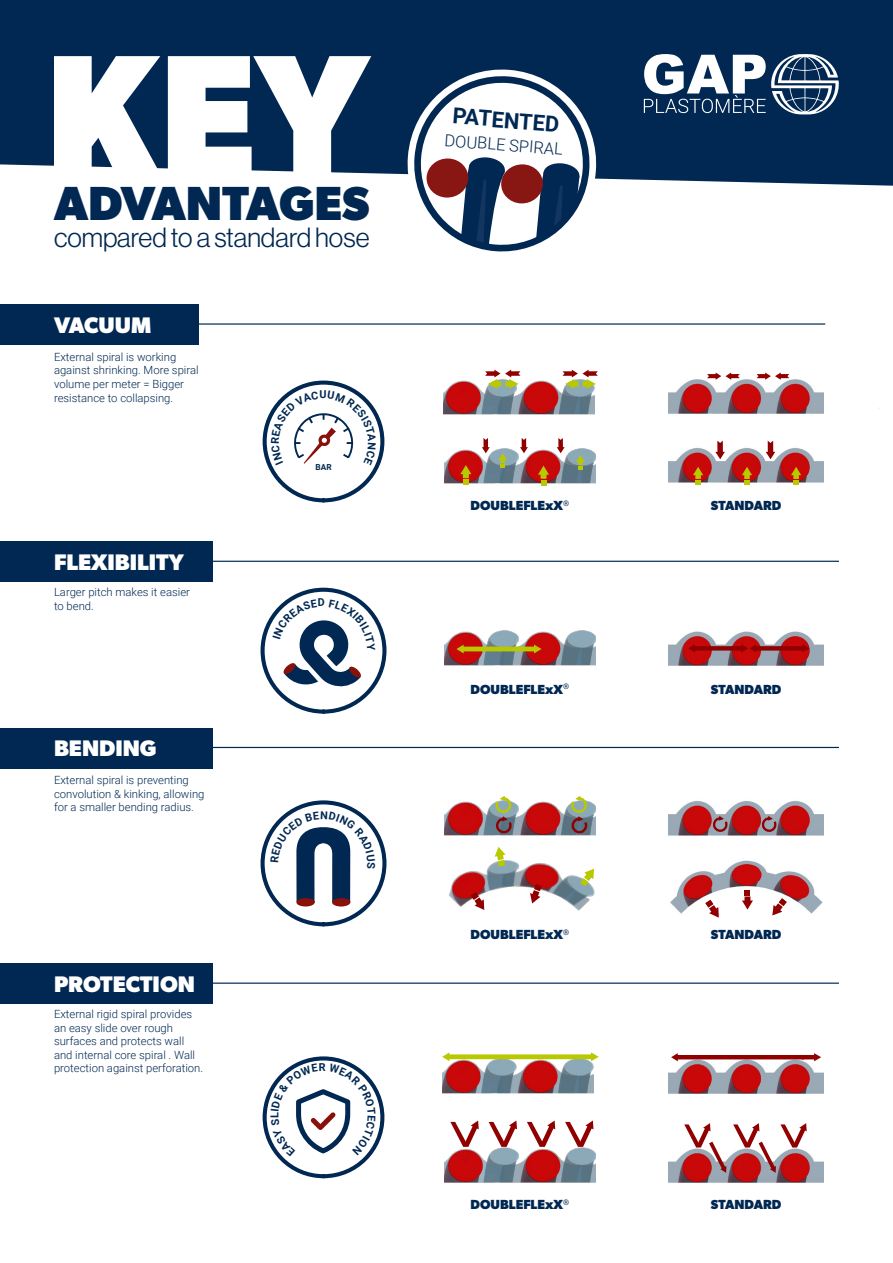
<style>
.page{position:relative;width:893px;height:1263px;background:#fff}
.page>*{position:absolute;margin:0;border:0;box-sizing:border-box;transform-origin:0 0}
.Subtitle__Right{font:700 48px "Gibson";letter-spacing:-.005em;color:#002852}
.Body__Right{font:27.15px "N Haas Grotesk DS Pro 45 Lt";color:#002852}
.Subtitle__Right-2{font:700 22.65px "Gibson";color:#fff}
.t1{font:700 21.9px "Roboto";color:#002852}
.t2{font:300 16.5px "Roboto";color:#002852}
.Subtitle__Right-3{font:700 13.2px "Gibson";color:#002852}
.Subtitle__Right-4{font:300 11.25px/13.5px "Roboto";color:#002852}
.t3{font:700 10.8px "Roboto";color:#002852}
.t4{font:700 8.25px "Roboto";color:#002852}
</style>
<div class="page">
<hr style="left:164px;top:561px;width:675px;height:1px;background:#002852">
<hr style="left:150px;top:323px;width:675px;height:2px;background:#002852">
<hr style="left:164px;top:747px;width:675px;height:1px;background:#002852">
<hr style="left:164px;top:982px;width:675px;height:2px;background:#002852">
<div style="left:0;top:0;width:893px;height:186px;background:#002852"></div>
<div style="left:393px;top:55px;width:218px;height:131px;background:#002852"></div>
<svg style="left:407px;top:69px;width:190px;height:183px"></svg>
<svg style="left:54px;top:56px;width:317px;height:123px"></svg>
<div style="left:0;top:963px;width:213px;height:40px;background:#002852"></div>
<div style="left:0;top:728px;width:213px;height:40px;background:#002852"></div>
<div style="left:0;top:304px;width:199px;height:41px;background:#002852"></div>
<div style="left:0;top:541px;width:213px;height:40px;background:#002852"></div>
<img style="left:669px;top:631px;width:154px;height:35px">
<svg style="left:688px;top:644px;width:121px;height:8px"></svg>
<img style="left:445px;top:630px;width:151px;height:36px">
<svg style="left:456px;top:645px;width:85px;height:8px"></svg>
<img style="left:669px;top:374px;width:154px;height:40px">
<svg style="left:707px;top:372px;width:33px;height:8px"></svg>
<svg style="left:757px;top:372px;width:32px;height:8px"></svg>
<img style="left:443px;top:369px;width:151px;height:46px">
<svg style="left:563px;top:370px;width:35px;height:19px"></svg>
<svg style="left:485px;top:370px;width:35px;height:19px"></svg>
<img style="left:445px;top:447px;width:151px;height:39px">
<svg style="left:557px;top:438px;width:8px;height:15px"></svg>
<svg style="left:520px;top:438px;width:8px;height:15px"></svg>
<svg style="left:482px;top:438px;width:8px;height:15px"></svg>
<svg style="left:460px;top:465px;width:11px;height:20px"></svg>
<svg style="left:538px;top:466px;width:11px;height:19px"></svg>
<svg style="left:498px;top:453px;width:9px;height:15px"></svg>
<svg style="left:576px;top:455px;width:9px;height:15px"></svg>
<img style="left:669px;top:440px;width:154px;height:43px">
<svg style="left:715px;top:441px;width:10px;height:18px"></svg>
<svg style="left:766px;top:441px;width:9px;height:18px"></svg>
<svg style="left:693px;top:467px;width:10px;height:18px"></svg>
<svg style="left:791px;top:467px;width:10px;height:18px"></svg>
<svg style="left:742px;top:467px;width:10px;height:18px"></svg>
<img style="left:669px;top:1061px;width:155px;height:33px">
<svg style="left:671px;top:1053px;width:150px;height:8px"></svg>
<img style="left:442px;top:1061px;width:151px;height:33px">
<svg style="left:442px;top:1052px;width:157px;height:9px"></svg>
<img style="left:445px;top:1125px;width:151px;height:58px">
<svg style="left:450px;top:1120px;width:29px;height:27px"></svg>
<svg style="left:489px;top:1120px;width:28px;height:27px"></svg>
<svg style="left:527px;top:1120px;width:28px;height:27px"></svg>
<svg style="left:565px;top:1120px;width:28px;height:27px"></svg>
<img style="left:669px;top:1152px;width:154px;height:31px">
<svg style="left:684px;top:1123px;width:42px;height:50px"></svg>
<svg style="left:733px;top:1123px;width:74px;height:50px"></svg>
<img style="left:670px;top:860px;width:153px;height:56px">
<svg style="left:705px;top:900px;width:14px;height:18px"></svg>
<svg style="left:742px;top:890px;width:11px;height:19px"></svg>
<svg style="left:772px;top:898px;width:15px;height:17px"></svg>
<img style="left:669px;top:801px;width:155px;height:35px">
<svg style="left:760px;top:815px;width:17px;height:19px"></svg>
<svg style="left:711px;top:815px;width:17px;height:19px"></svg>
<img style="left:444px;top:801px;width:152px;height:110px">
<svg style="left:570px;top:795px;width:19px;height:40px"></svg>
<svg style="left:494px;top:795px;width:19px;height:40px"></svg>
<svg style="left:471px;top:892px;width:13px;height:18px"></svg>
<svg style="left:530px;top:884px;width:12px;height:19px"></svg>
<svg style="left:580px;top:868px;width:14px;height:18px"></svg>
<svg style="left:495px;top:847px;width:10px;height:19px"></svg>
<svg style="left:644px;top:54px;width:195px;height:61px"></svg>
<svg style="left:262px;top:1056px;width:123px;height:123px"></svg>
<svg style="left:260px;top:587px;width:127px;height:127px"></svg>
<svg style="left:260px;top:800px;width:127px;height:127px"></svg>
<svg style="left:262px;top:380px;width:123px;height:123px"></svg>
<p class="Subtitle__Right" style="left:54px;top:174px;width:317px">ADVANTAGES</p>
<p class="Body__Right" style="left:54px;top:222px;width:317px">compared to a standard hose</p>
<p class="Subtitle__Right-2" style="left:54px;top:312px;width:99px">VACUUM</p>
<p class="Subtitle__Right-4" style="left:54px;top:350px;width:146px">External spiral is working against shrinking. More spiral volume per meter = Bigger resistance to collapsing.</p>
<p class="Subtitle__Right-2" style="left:54px;top:548px;width:131px">FLEXIBILITY</p>
<p class="Subtitle__Right-4" style="left:54px;top:585px;width:137px">Larger pitch makes it easier to bend.</p>
<p class="Subtitle__Right-2" style="left:54px;top:735px;width:104px">BENDING</p>
<p class="Subtitle__Right-4" style="left:54px;top:773px;width:152px">External spiral is preventing convolution &amp; kinking, allowing for a smaller bending radius.</p>
<p class="Subtitle__Right-2" style="left:54px;top:970px;width:142px">PROTECTION</p>
<p class="Subtitle__Right-4" style="left:54px;top:1007px;width:151px">External rigid spiral provides an easy slide over rough surfaces and protects wall and internal core spiral . Wall protection against perforation.</p>
<p class="t3" style="left:319px;top:387px;width:9px">U</p>
<p class="t4" style="left:316px;top:461px;width:18px">BAR</p>
<p class="t1" style="left:454px;top:101px;width:108px;rotate:4deg">PATENTED</p>
<p class="t2" style="left:446px;top:128px;width:120px;rotate:5deg">DOUBLE SPIRAL</p>
<p class="Subtitle__Right-3" style="left:471px;top:498px;width:100px">DOUBLEFLExX<sup>®</sup></p>
<p class="Subtitle__Right-3" style="left:711px;top:498px;width:72px">STANDARD</p>
<p class="Subtitle__Right-3" style="left:471px;top:681px;width:100px">DOUBLEFLExX<sup>®</sup></p>
<p class="Subtitle__Right-3" style="left:711px;top:681px;width:72px">STANDARD</p>
<p class="Subtitle__Right-3" style="left:471px;top:926px;width:100px">DOUBLEFLExX<sup>®</sup></p>
<p class="Subtitle__Right-3" style="left:711px;top:926px;width:72px">STANDARD</p>
<p class="Subtitle__Right-3" style="left:471px;top:1196px;width:100px">DOUBLEFLExX<sup>®</sup></p>
<p class="Subtitle__Right-3" style="left:711px;top:1196px;width:72px">STANDARD</p>
</div>
